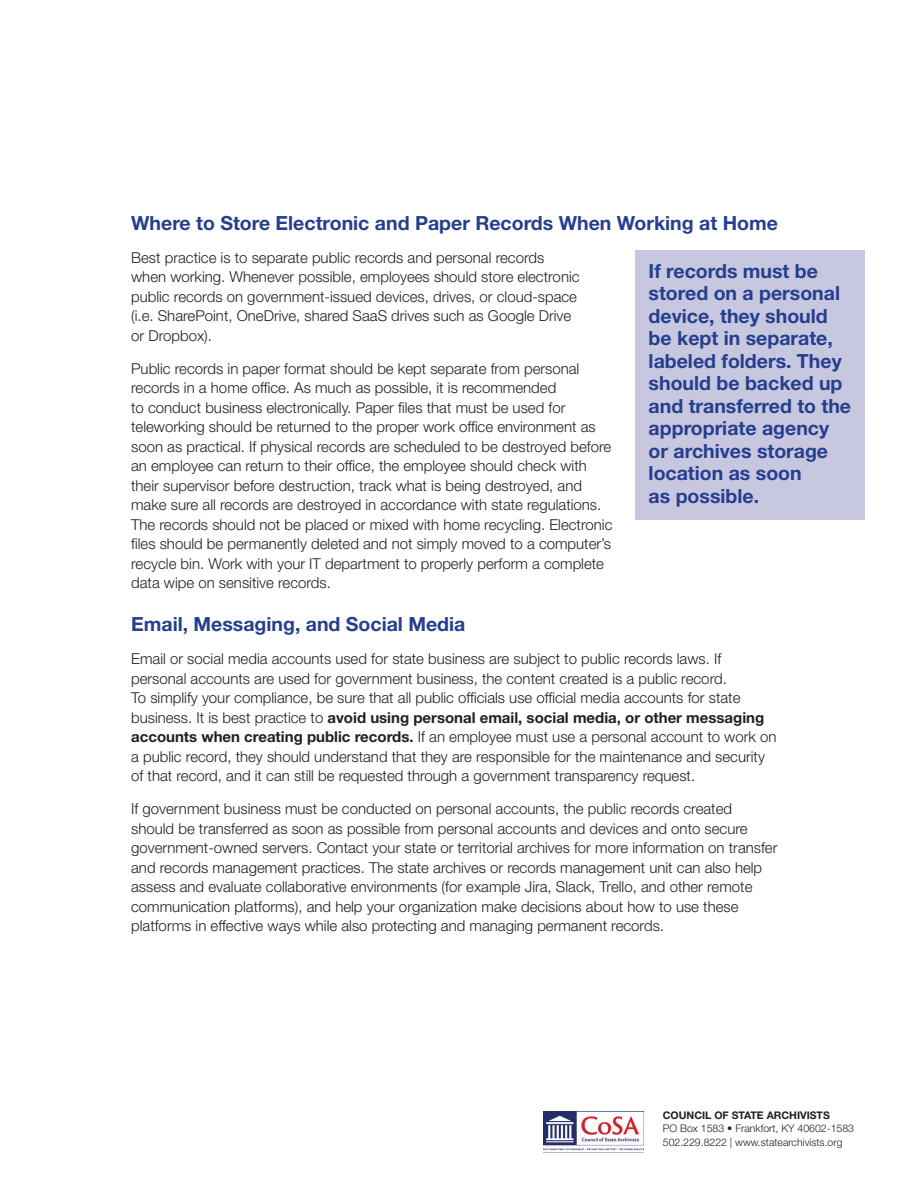
<style>
.page{position:relative;width:918px;height:1188px;background:#fff}
.page>*{position:absolute;margin:0;border:0;box-sizing:border-box;transform-origin:0 0}
.t1{font:700 19.5px/22.5px "Helvetica Neue LT Std";color:#253f8e}
.t2{font:300 15px/19.5px "Helvetica Neue LT Std";color:#231f20}
.t3{font:300 10.5px/13.5px "Helvetica Neue LT Std";color:#231f20}
.t4{font:700 10.5px "Helvetica Neue LT Std";color:#231f20}
.s1{font-weight:700}
</style>
<div class="page">
<img style="left:544px;top:1112px;width:100px;height:39px">
<div style="left:635px;top:250px;width:230px;height:270px;background:#c7c7e0"></div>
<h1 class="t1" style="left:131px;top:211px;width:648px">Where to Store Electronic and Paper Records When Working at Home</h1>
<p class="t2" style="left:131px;top:248px;width:450px">Best practice is to separate public records and personal records when working. Whenever possible, employees should store electronic public records on government-issued devices, drives, or cloud-space (i.e. SharePoint, OneDrive, shared SaaS drives such as Google Drive or Dropbox).</p>
<p class="t2" style="left:131px;top:359px;width:483px">Public records in paper format should be kept separate from personal records in a home office. As much as possible, it is recommended<br>to conduct business electronically. Paper files that must be used for teleworking should be returned to the proper work office environment as soon as practical. If physical records are scheduled to be destroyed before an employee can return to their office, the employee should check with their supervisor before destruction, track what is being destroyed, and make sure all records are destroyed in accordance with state regulations.<br>The records should not be placed or mixed with home recycling. Electronic files should be permanently deleted and not simply moved to a computer’s recycle bin. Work with your IT department to properly perform a complete data wipe on sensitive records.</p>
<h1 class="t1" style="left:131px;top:613px;width:336px">Email, Messaging, and Social Media</h1>
<p class="t2" style="left:131px;top:649px;width:647px">Email or social media accounts used for state business are subject to public records laws. If personal accounts are used for government business, the content created is a public record.<br>To simplify your compliance, be sure that all public officials use official media accounts for state business. It is best practice to <span class="s1">avoid using personal email, social media, or other messaging accounts when creating public records.</span> If an employee must use a personal account to work on a public record, they should understand that they are responsible for the maintenance and security of that record, and it can still be requested through a government transparency request.</p>
<p class="t2" style="left:131px;top:799px;width:648px">If government business must be conducted on personal accounts, the public records created should be transferred as soon as possible from personal accounts and devices and onto secure government-owned servers. Contact your state or territorial archives for more information on transfer and records management practices. The state archives or records management unit can also help assess and evaluate collaborative environments (for example Jira, Slack, Trello, and other remote communication platforms), and help your organization make decisions about how to use these platforms in effective ways while also protecting and managing permanent records.</p>
<h1 class="t1" style="left:649px;top:259px;width:204px">If records must be stored on a personal device, they should be kept in separate, labeled folders. They should be backed up and transferred to the appropriate agency or archives storage location as soon<br>as possible.</h1>
<p class="t4" style="left:663px;top:1109px;width:169px">COUNCIL OF STATE ARCHIVISTS</p>
<p class="t3" style="left:663px;top:1122px;width:193px">PO Box 1583 • Frankfort, KY 40602-1583<br>502.229.8222 | www.statearchivists.org</p>
</div>
